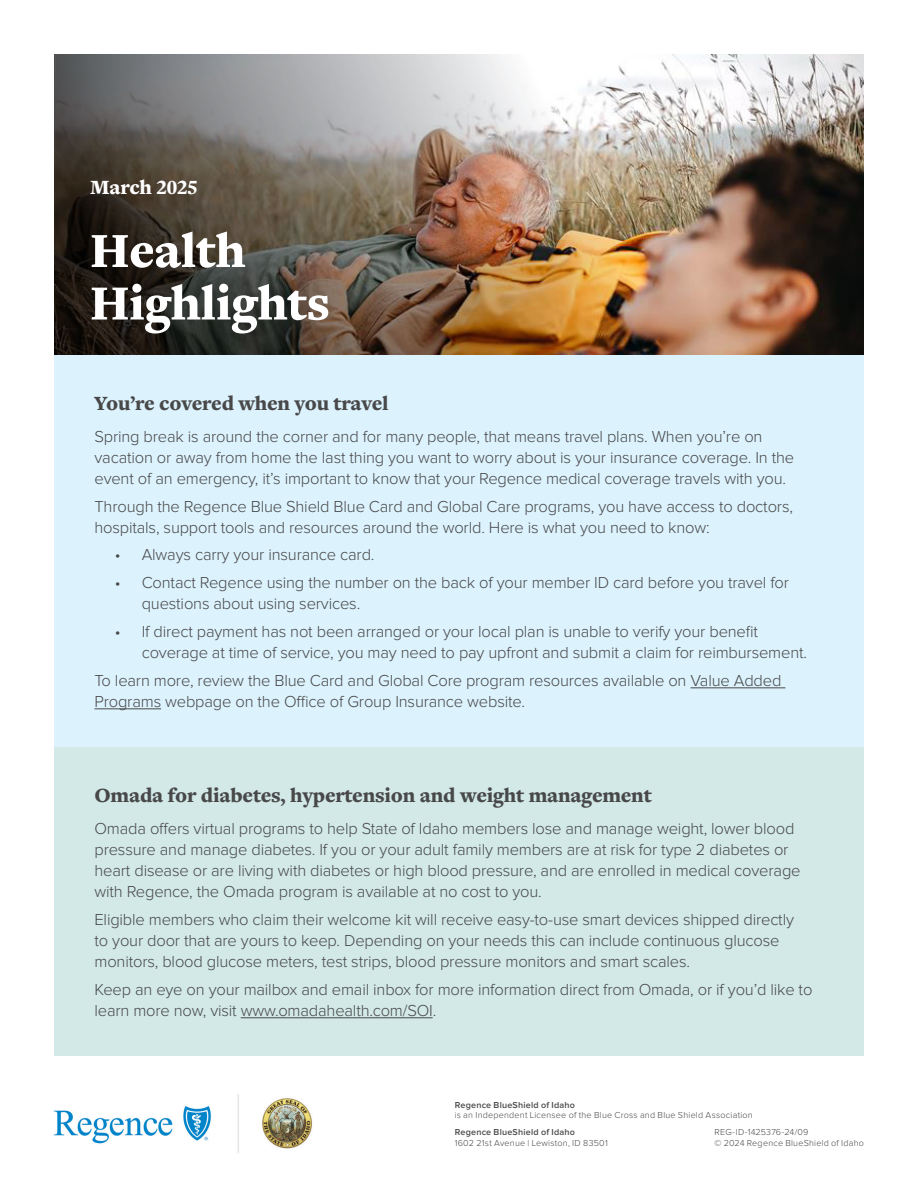
<style>
.page{position:relative;width:918px;height:1188px;background:#fff}
.page>*{position:absolute;margin:0;border:0;box-sizing:border-box;transform-origin:0 0}
.Header_-_Main{font:900 51px/52.5px "Freight Text Pro";letter-spacing:-.01em;color:#fff}
.Header_-_Sub{font:900 21px "Freight Text Pro";letter-spacing:-.01em;color:#484849}
.Header_-_Sub-2{font:900 21px "Freight Text Pro";letter-spacing:-.01em;color:#fff}
.Body_Copy{font:300 16.5px/21px "Proxima Nova";letter-spacing:-.01em;color:#484849}
.t1{font:300 9px/10.5px "Proxima Nova";letter-spacing:.025em;color:#484849}
.t2{font:600 9px "Proxima Nova";letter-spacing:.025em;color:#484849}
</style>
<div class="page">
<img style="left:53px;top:1094px;width:259px;height:59px">
<img style="left:662px;top:54px;width:202px;height:301px">
<img style="left:54px;top:54px;width:608px;height:301px">
<div style="left:54px;top:355px;width:810px;height:392px;background:#dcf2fd"></div>
<div style="left:54px;top:747px;width:810px;height:309px;background:#d2e9e7"></div>
<hr style="left:691px;top:688px;width:94px;height:1px;background:#484849">
<hr style="left:94px;top:709px;width:67px;height:1px;background:#484849">
<hr style="left:241px;top:1018px;width:192px;height:1px;background:#484849">
<p class="Header_-_Sub-2" style="left:90px;top:173px;width:109px">March 2025</p>
<p class="Header_-_Main" style="left:90px;top:223px;width:241px">Health<br>Highlights</p>
<p class="Header_-_Sub" style="left:94px;top:389px;width:296px">You’re covered when you travel</p>
<p class="Body_Copy" style="left:94px;top:426px;width:701px">Spring break is around the corner and for many people, that means travel plans. When you’re on vacation or away from home the last thing you want to worry about is your insurance coverage. In the event of an emergency, it’s important to know that your Regence medical coverage travels with you.</p>
<p class="Body_Copy" style="left:94px;top:496px;width:700px">Through the Regence Blue Shield Blue Card and Global Care programs, you have access to doctors, hospitals, support tools and resources around the world. Here is what you need to know:</p>
<p class="Body_Copy" style="left:115px;top:545px;width:261px">• Always carry your insurance card.</p>
<p class="Body_Copy" style="left:142px;top:573px;width:649px;text-indent:-27px">• Contact Regence using the number on the back of your member ID card before you travel for questions about using services.</p>
<p class="Body_Copy" style="left:142px;top:621px;width:667px;text-indent:-27px">• If direct payment has not been arranged or your local plan is unable to verify your benefit coverage at time of service, you may need to pay upfront and submit a claim for reimbursement.</p>
<p class="Body_Copy" style="left:94px;top:670px;width:688px">To learn more, review the Blue Card and Global Core program resources available on Value Added<br>Programs webpage on the Office of Group Insurance website.</p>
<p class="Header_-_Sub" style="left:94px;top:781px;width:559px">Omada for diabetes, hypertension and weight management</p>
<p class="Body_Copy" style="left:94px;top:818px;width:708px">Omada offers virtual programs to help State of Idaho members lose and manage weight, lower blood pressure and manage diabetes. If you or your adult family members are at risk for type 2 diabetes or heart disease or are living with diabetes or high blood pressure, and are enrolled in medical coverage with Regence, the Omada program is available at no cost to you.</p>
<p class="Body_Copy" style="left:94px;top:909px;width:701px">Eligible members who claim their welcome kit will receive easy-to-use smart devices shipped directly to your door that are yours to keep. Depending on your needs this can include continuous glucose monitors, blood glucose meters, test strips, blood pressure monitors and smart scales.</p>
<p class="Body_Copy" style="left:94px;top:979px;width:719px">Keep an eye on your mailbox and email inbox for more information direct from Omada, or if you’d like to learn more now, visit www.omadahealth.com/SOI.</p>
<p class="t2" style="left:455px;top:1100px;width:122px">Regence BlueShield of Idaho</p>
<p class="t1" style="left:455px;top:1110px;width:300px">is an Independent Licensee of the Blue Cross and Blue Shield Association</p>
<p class="t2" style="left:455px;top:1127px;width:122px">Regence BlueShield of Idaho</p>
<p class="t1" style="left:455px;top:1138px;width:155px">1602 21st Avenue | Lewiston, ID 83501</p>
<p class="t1" style="left:715px;top:1127px;width:151px">REG-ID-1425376-24/09<br>© 2024 Regence BlueShield of Idaho</p>
</div>
